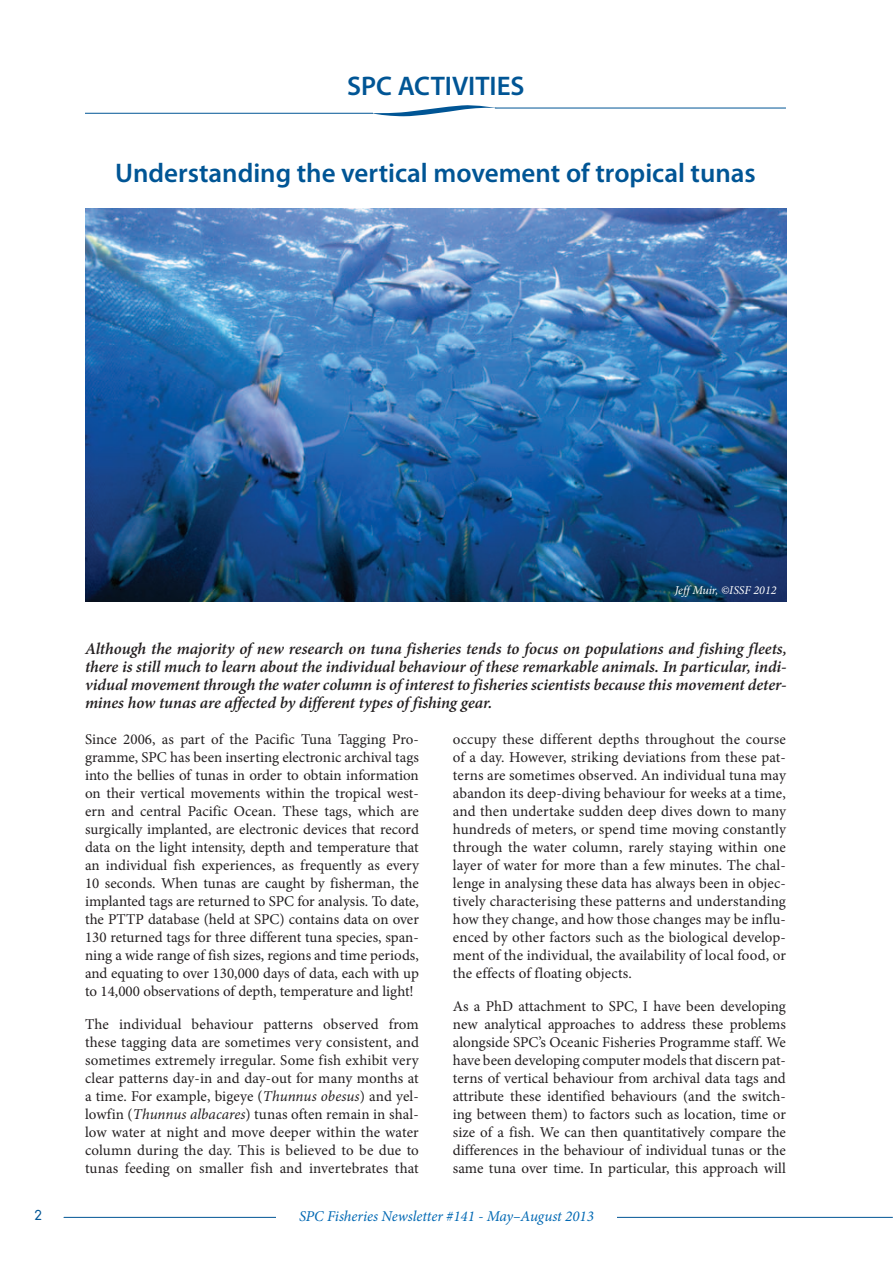
<style>
.page{position:relative;width:893px;height:1263px;background:#fff}
.page>*{position:absolute;margin:0;border:0;box-sizing:border-box;transform-origin:0 0}
.t1{font:600 27px "Myriad Pro";color:#005595}
.t2{font:italic 600 16.5px/18px "Minion Pro";color:#231f20;text-align:justify}
.t3{font:15px/18px "Minion Pro";letter-spacing:.005em;color:#231f20;text-align:justify}
.t4{font:italic 15px "Minion Pro";color:#0168b3}
.t5{font:15px "Duepuntozero";color:#005595}
.t6{font:italic 12px "Minion Pro";color:#fff}
.s1{font-style:italic}
</style>
<div class="page">
<hr style="left:85px;top:113px;width:288px;height:1px;background:#005595">
<hr style="left:495px;top:108px;width:291px;height:1px;background:#005595">
<svg style="left:372px;top:105px;width:126px;height:11px"></svg>
<hr style="left:64px;top:1217px;width:828px;height:1px;background:#005595">
<div style="left:276px;top:1211px;width:340px;height:20px;background:#fff"></div>
<img style="left:85px;top:208px;width:702px;height:393px">
<h1 class="t1" style="left:347px;top:75px;width:179px">SPC ACTIVITIES</h1>
<h1 class="t1" style="left:115px;top:163px;width:642px">Understanding the vertical movement of tropical tunas</h1>
<p class="t5" style="left:35px;top:1207px;width:8px">2</p>
<p class="t6" style="left:675px;top:585px;width:103px">Jeff Muir, ©ISSF 2012</p>
<p class="t2" style="left:85px;top:641px;width:703px">Although the majority of new research on tuna fisheries tends to focus on populations and fishing fleets, there is still much to learn about the individual behaviour of these remarkable animals. In particular, indi&shy;vidual movement through the water column is of interest to fisheries scientists because this movement deter&shy;mines how tunas are affected by different types of fishing gear.</p>
<p class="t3" style="left:85px;top:732px;width:335px">Since 2006, as part of the Pacific Tuna Tagging Pro&shy;gramme, SPC has been inserting electronic archival tags into the bellies of tunas in order to obtain information on their vertical movements within the tropical west&shy;ern and central Pacific Ocean. These tags, which are surgically implanted, are electronic devices that record data on the light intensity, depth and temperature that an individual fish experiences, as frequently as every 10 seconds. When tunas are caught by fisherman, the implanted tags are returned to SPC for analysis. To date, the PTTP database (held at SPC) contains data on over 130 returned tags for three different tuna species, span&shy;ning a wide range of fish sizes, regions and time periods, and equating to over 130,000 days of data, each with up to 14,000 observations of depth, temperature and light!</p>
<p class="t3" style="left:85px;top:1017px;width:335px">The individual behaviour patterns observed from these tagging data are sometimes very consistent, and sometimes extremely irregular. Some fish exhibit very clear patterns day-in and day-out for many months at a time. For example, bigeye (<span class="s1">Thunnus obesus</span>) and yel&shy;lowfin (<span class="s1">Thunnus albacares</span>) tunas often remain in shal&shy;low water at night and move deeper within the water column during the day. This is believed to be due to tunas feeding on smaller fish and invertebrates that</p>
<p class="t3" style="left:453px;top:732px;width:335px">occupy these different depths throughout the course of a day. However, striking deviations from these pat&shy;terns are sometimes observed. An individual tuna may abandon its deep-diving behaviour for weeks at a time, and then undertake sudden deep dives down to many hundreds of meters, or spend time moving constantly through the water column, rarely staying within one layer of water for more than a few minutes. The chal&shy;lenge in analysing these data has always been in objec&shy;tively characterising these patterns and understanding how they change, and how those changes may be influ&shy;enced by other factors such as the biological develop&shy;ment of the individual, the availability of local food, or the effects of floating objects.</p>
<p class="t3" style="left:453px;top:999px;width:335px">As a PhD attachment to SPC, I have been developing new analytical approaches to address these problems alongside SPC’s Oceanic Fisheries Programme staff. We have been developing computer models that discern pat&shy;terns of vertical behaviour from archival data tags and attribute these identified behaviours (and the switch&shy;ing between them) to factors such as location, time or size of a fish. We can then quantitatively compare the differences in the behaviour of individual tunas or the same tuna over time. In particular, this approach will</p>
<p class="t4" style="left:299px;top:1211px;width:296px">SPC Fisheries Newsletter #141 - May–August 2013</p>
</div>
